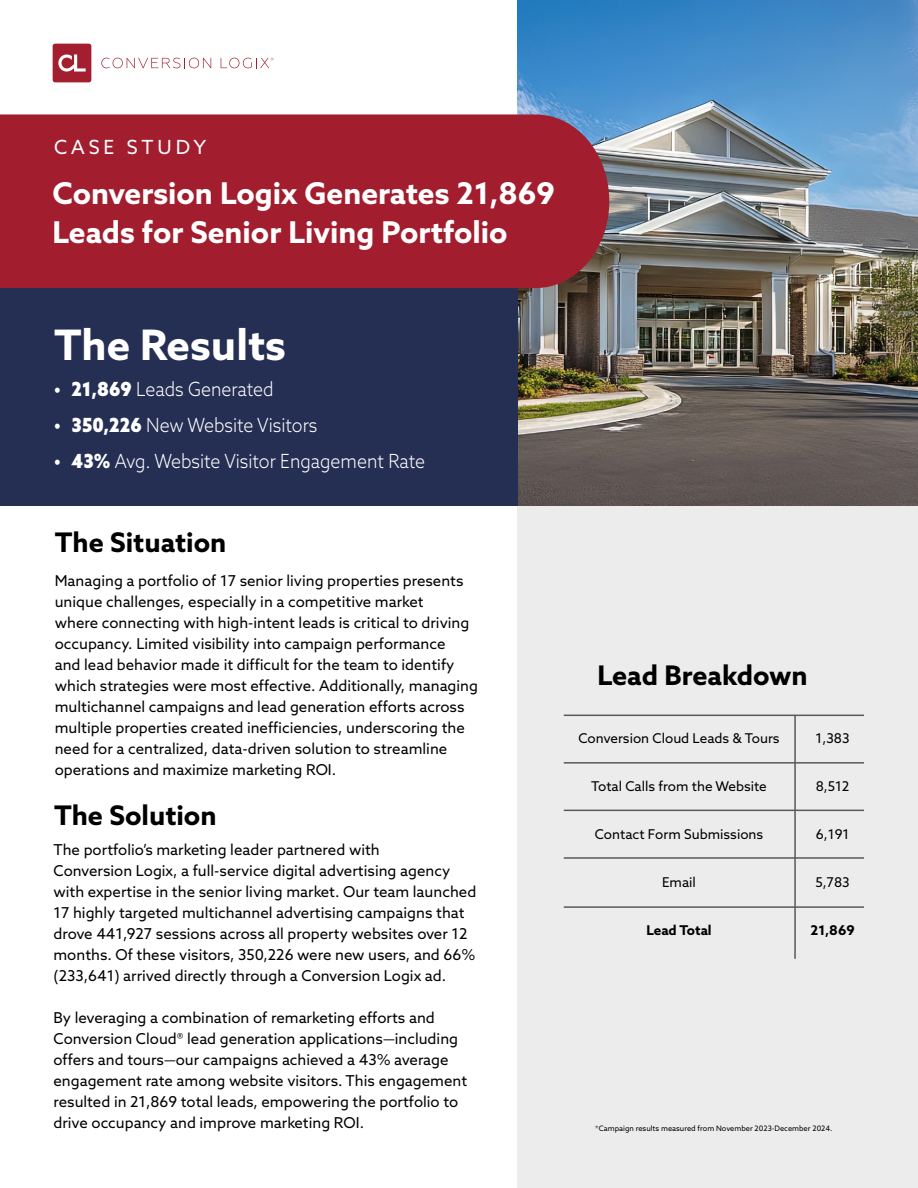
<style>
.page{position:relative;width:918px;height:1188px;background:#fff}
.page>*{position:absolute;margin:0;border:0;box-sizing:border-box;transform-origin:0 0}
.t1{font:700 42px "Azo Sans";color:#fff}
.t2{font:700 30px/39px "Azo Sans";color:#fff}
.t3{font:700 27px "Azo Sans";color:#000}
.t4{font:300 19.5px "Azo Sans";color:#fff;scale:.91 1}
.t5{font:19.5px "Azo Sans";letter-spacing:.2em;color:#fff}
.t6{font:15px/21px "Azo Sans";color:#000}
.t7{font:13.5px "Azo Sans";color:#000}
.t8{font:700 13.5px "Azo Sans";color:#000}
.t9{font:7.5px "Azo Sans";color:#000}
.s1{font-weight:900}
</style>
<div class="page">
<div style="left:517px;top:451px;width:401px;height:737px;background:#ececec"></div>
<hr style="left:564px;top:762px;width:300px;height:2px;background:#59595c">
<hr style="left:564px;top:715px;width:300px;height:1px;background:#59595c">
<hr style="left:564px;top:810px;width:300px;height:1px;background:#59595c">
<hr style="left:564px;top:857px;width:300px;height:2px;background:#59595c">
<hr style="left:564px;top:906px;width:300px;height:2px;background:#59595c">
<hr style="left:794px;top:715px;width:2px;height:244px;background:#59595c">
<img style="left:517px;top:0;width:401px;height:505px">
<div style="left:0;top:250px;width:517px;height:255px;background:#252f54"></div>
<div style="left:0;top:114px;width:609px;height:174px;background:#a21e2f"></div>
<div style="left:53px;top:44px;width:38px;height:38px;background:#a31e2f;border-radius:3px"></div>
<svg style="left:58px;top:54px;width:28px;height:18px"></svg>
<svg style="left:101px;top:58px;width:110px;height:10px"></svg>
<svg style="left:221px;top:58px;width:53px;height:10px"></svg>
<h3 class="t5" style="left:54px;top:134px;width:154px">CASE STUDY</h3>
<h2 class="t2" style="left:52px;top:174px;width:504px">Conversion Logix Generates 21,869<br>Leads for Senior Living Portfolio</h2>
<h1 class="t1" style="left:54px;top:317px;width:234px">The Results</h1>
<h3 class="t4" style="left:54px;top:376px;width:243px"><span class="s1">• 21,869</span> Leads Generated</h3>
<h3 class="t4" style="left:54px;top:412px;width:291px"><span class="s1">• 350,226</span> New Website Visitors</h3>
<h3 class="t4" style="left:54px;top:448px;width:409px"><span class="s1">• 43%</span> Avg. Website Visitor Engagement Rate</h3>
<h3 class="t3" style="left:55px;top:525px;width:173px">The Situation</h3>
<p class="t6" style="left:55px;top:570px;width:425px">Managing a portfolio of 17 senior living properties presents unique challenges, especially in a competitive market<br>where connecting with high-intent leads is critical to driving occupancy. Limited visibility into campaign performance<br>and lead behavior made it difficult for the team to identify which strategies were most effective. Additionally, managing multichannel campaigns and lead generation efforts across multiple properties created inefficiencies, underscoring the need for a centralized, data-driven solution to streamline operations and maximize marketing ROI.</p>
<h3 class="t3" style="left:54px;top:797px;width:164px">The Solution</h3>
<p class="t6" style="left:53px;top:839px;width:424px">The portfolio’s marketing leader partnered with<br>Conversion Logix, a full-service digital advertising agency with expertise in the senior living market. Our team launched 17 highly targeted multichannel advertising campaigns that drove 441,927 sessions across all property websites over 12 months. Of these visitors, 350,226 were new users, and 66% (233,641) arrived directly through a Conversion Logix ad.</p>
<p class="t6" style="left:53px;top:1007px;width:415px">By leveraging a combination of remarketing efforts and Conversion Cloud® lead generation applications—including offers and tours—our campaigns achieved a 43% average engagement rate among website visitors. This engagement resulted in 21,869 total leads, empowering the portfolio to drive occupancy and improve marketing ROI.</p>
<h3 class="t3" style="left:597px;top:658px;width:212px">Lead Breakdown</h3>
<p class="t7" style="left:578px;top:730px;width:203px">Conversion Cloud Leads &amp; Tours</p>
<p class="t7" style="left:591px;top:778px;width:177px">Total Calls from the Website</p>
<p class="t7" style="left:595px;top:826px;width:170px">Contact Form Submissions</p>
<p class="t7" style="left:662px;top:874px;width:35px">Email</p>
<p class="t8" style="left:646px;top:922px;width:67px">Lead Total</p>
<p class="t7" style="left:816px;top:730px;width:35px">1,383</p>
<p class="t7" style="left:816px;top:778px;width:35px">8,512</p>
<p class="t7" style="left:816px;top:826px;width:35px">6,191</p>
<p class="t7" style="left:816px;top:874px;width:36px">5,783</p>
<p class="t8" style="left:810px;top:922px;width:46px">21,869</p>
<p class="t9" style="left:595px;top:1124px;width:239px">*Campaign results measured from November 2023-December 2024.</p>
</div>
